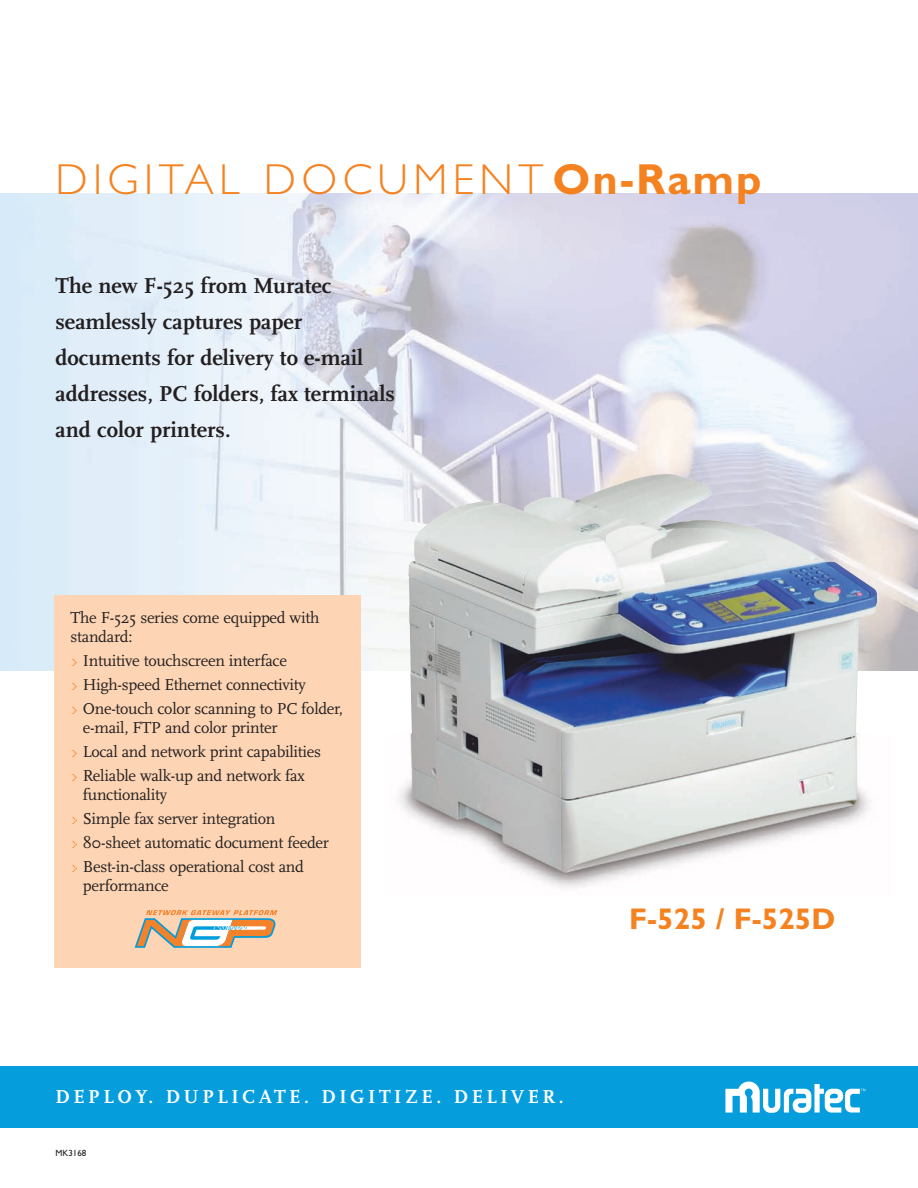
<style>
.page{position:relative;width:918px;height:1188px;background:#fff}
.page>*{position:absolute;margin:0;border:0;box-sizing:border-box;transform-origin:0 0}
.t1{font:300 43.5px "Gill Sans";letter-spacing:.125em;color:#f58220}
.t2{font:700 30px "Gill Sans";color:#f58220}
.t3{font:700 22.5px/36px "Scala";color:#231f20}
.t4{font:700 19.5px "Scala";letter-spacing:.18em;color:#fff}
.t5{font:16.5px/23.9px "Scala";letter-spacing:-.02em;color:#231f20}
.t6{font:9px "Gill Sans";color:#231f20}
.s1{font-weight:700}
.s2{font-family:"Bubbledot ICG Coarse Pos";font-size:15.75px;color:#f58220}
</style>
<div class="page">
<img style="left:0;top:193px;width:918px;height:478px">
<img style="left:388px;top:474px;width:505px;height:414px">
<div style="left:54px;top:596px;width:307px;height:372px;background:#fdd5b4"></div>
<div style="left:0;top:1066px;width:918px;height:62px;background:#069ddc"></div>
<svg style="left:725px;top:1082px;width:140px;height:31px"></svg>
<svg style="left:134px;top:910px;width:144px;height:38px"></svg>
<h1 class="t1" style="left:56px;top:162px;width:707px">DIGITAL DOCUMENT<span class="s1">On-Ramp</span></h1>
<h3 class="t3" style="left:56px;top:268px;width:341px">The new F-525 from Muratec seamlessly captures paper documents for delivery to e-mail addresses, PC folders, fax terminals and color printers.</h3>
<p class="t5" style="left:70px;top:607px;width:250px;line-height:19.5px">The F-525 series come equipped with standard:</p>
<p class="t5" style="left:70px;top:648px;width:274px"><span class="s2">&gt;</span> Intuitive touchscreen interface<br><span class="s2">&gt;</span> High-speed Ethernet connectivity<br><span class="s2">&gt;</span> One-touch color scanning to PC folder,</p>
<p class="t5" style="left:70px;top:716px;width:252px;text-indent:12px">e-mail, FTP and color printer<br><span class="s2">&gt;</span> Local and network print capabilities <span class="s2">&gt;</span> Reliable walk-up and network fax</p>
<p class="t5" style="left:70px;top:783px;width:260px;text-indent:12px">functionality<br><span class="s2">&gt;</span> Simple fax server integration<br><span class="s2">&gt;</span> 80-sheet automatic document feeder <span class="s2">&gt;</span> Best-in-class operational cost and</p>
<p class="t5" style="left:83px;top:874px;width:87px">performance</p>
<p class="t4" style="left:56px;top:1085px;width:510px">DEPLOY. DUPLICATE. DIGITIZE. DELIVER.</p>
<p class="t6" style="left:56px;top:1147px;width:32px">MK3168</p>
<h2 class="t2" style="left:629px;top:907px;width:208px">F-525 / F-525D</h2>
</div>
